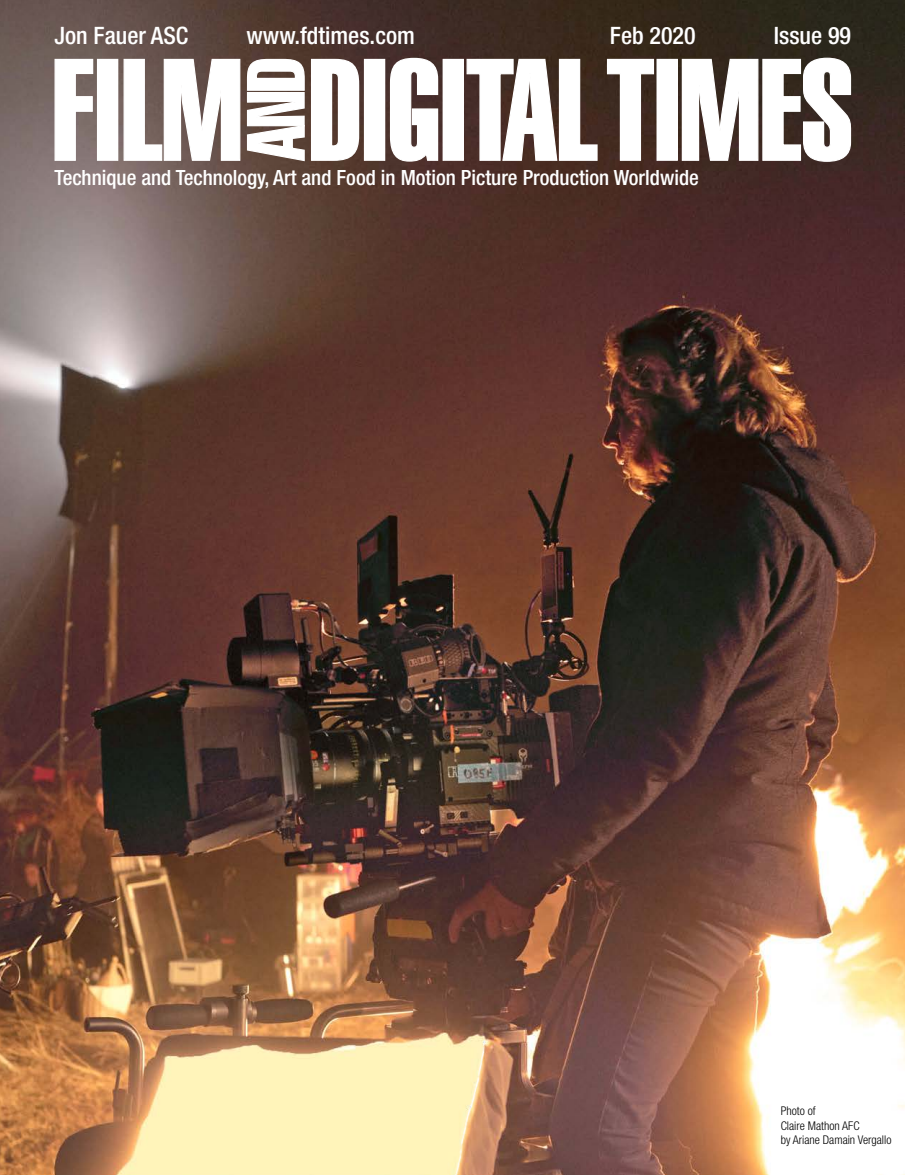
<style>
.page{position:relative;width:905px;height:1175px;background:#fff}
.page>*{position:absolute;margin:0;border:0;box-sizing:border-box;transform-origin:0 0}
.t1{font:500 condensed 24px "Helvetica Neue LT Std";color:#fff}
.t2{font:500 condensed 21px "Helvetica Neue LT Std";color:#fff}
.t3{font:300 condensed 12px/14.4px "Helvetica Neue LT Std";color:#000}
</style>
<div class="page">
<img style="left:0;top:0;width:904px;height:1174px">
<svg style="left:55px;top:58px;width:39px;height:103px"></svg>
<div style="left:97px;top:59px;width:21px;height:101px;background:#fff"></div>
<div style="left:364px;top:59px;width:20px;height:101px;background:#fff"></div>
<svg style="left:389px;top:58px;width:50px;height:104px"></svg>
<div style="left:443px;top:59px;width:20px;height:101px;background:#fff"></div>
<div style="left:442px;top:59px;width:22px;height:102px;border:1px solid #fff"></div>
<svg style="left:466px;top:58px;width:132px;height:103px"></svg>
<svg style="left:606px;top:58px;width:48px;height:103px"></svg>
<div style="left:657px;top:59px;width:20px;height:101px;background:#fff"></div>
<div style="left:656px;top:59px;width:22px;height:102px;border:1px solid #fff"></div>
<svg style="left:681px;top:58px;width:170px;height:104px"></svg>
<svg style="left:123px;top:58px;width:237px;height:104px"></svg>
<p class="t1" style="left:54px;top:22px;width:135px">Jon Fauer ASC</p>
<p class="t1" style="left:246px;top:21px;width:170px">www.fdtimes.com</p>
<p class="t1" style="left:610px;top:22px;width:87px">Feb 2020</p>
<p class="t1" style="left:773px;top:22px;width:79px">Issue 99</p>
<p class="t2" style="left:54px;top:165px;width:646px">Technique and Technology, Art and Food in Motion Picture Production Worldwide</p>
<p class="t3" style="left:780px;top:1103px;width:112px">Photo of<br>Claire Mathon AFC<br>by Ariane Damain Vergallo</p>
</div>
